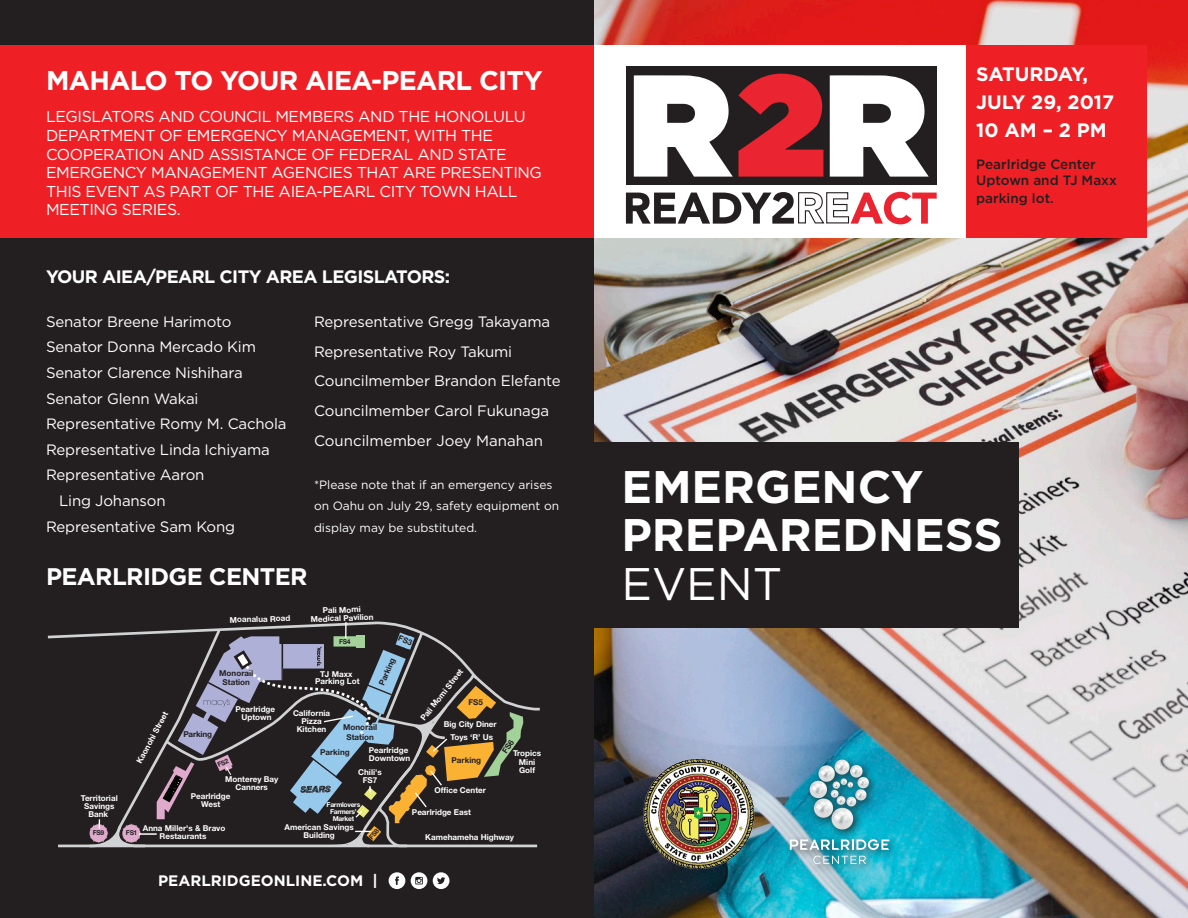
<style>
.page{position:relative;width:1188px;height:918px;background:#fff}
.page>*{position:absolute;margin:0;border:0;box-sizing:border-box;transform-origin:0 0}
.t1{font:700 45.6px/48.6px "Gotham HTF";color:#fff}
.t2{font:700 27px "Gotham HTF";letter-spacing:-.025em;color:#fff}
.t3{font:700 24px "Gotham HTF";letter-spacing:-.025em;color:#fff}
.t4{font:700 19.5px "Gotham HTF";color:#fff}
.t5{font:700 18px "Gotham HTF";letter-spacing:-.035em;color:#fff}
.t6{font:15.75px/18.6px "Gotham HTF";letter-spacing:-.025em;color:#fff}
.t7{font:700 15.15px "Gotham HTF";color:#fff}
.t8{font:15px/25.7px "Gotham HTF";letter-spacing:-.01em;color:#fff}
.t9{font:500 13.5px/16.2px "Gotham HTF";color:#231f20}
.t10{font:12px/21.5px "Gotham HTF";color:#fff}
.t11{font:700 8.1px/8.1px "Helvetica Neue LT Std";color:#fff;text-align:center}
.t12{font:700 8.1px/9.8px "Helvetica Neue LT Std";color:#231f20;text-align:center}
.t13{font:700 8.1px "Helvetica Neue LT Std";letter-spacing:-.03em;color:#231f20}
.t14{font:700 6.75px/6.8px "Helvetica Neue LT Std";letter-spacing:-.04em;color:#fff;text-align:center}
.t15{font:700 6.75px "Helvetica Neue LT Std";letter-spacing:-.05em;color:#231f20}
.s1{font-weight:400}
</style>
<div class="page">
<img style="left:594px;top:0;width:594px;height:918px">
<div style="left:0;top:0;width:594px;height:918px;background:#231f20"></div>
<div style="left:589px;top:443px;width:430px;height:185px;background:#231f20"></div>
<div style="left:0;top:45px;width:1146px;height:192px;background:#ee2026"></div>
<div style="left:594px;top:45px;width:371px;height:192px;background:#fff"></div>
<svg style="left:626px;top:192px;width:311px;height:32px"></svg>
<div style="left:626px;top:66px;width:311px;height:119px;background:#231f20"></div>
<svg style="left:634px;top:73px;width:295px;height:104px"></svg>
<img style="left:641px;top:758px;width:116px;height:113px">
<div style="left:784px;top:754px;width:115px;height:120px;background:#231f20;opacity:.75"></div>
<svg style="left:790px;top:839px;width:99px;height:11px"></svg>
<svg style="left:813px;top:856px;width:53px;height:8px"></svg>
<svg style="left:810px;top:760px;width:59px;height:70px;background:#6fadbb"></svg>
<svg style="left:389px;top:872px;width:16px;height:17px"></svg>
<svg style="left:433px;top:872px;width:16px;height:17px"></svg>
<svg style="left:411px;top:872px;width:16px;height:17px"></svg>
<svg style="left:47px;top:621px;width:493px;height:227px"></svg>
<p class="t2" style="left:46px;top:65px;width:498px">MAHALO TO YOUR AIEA-PEARL CITY</p>
<p class="t6" style="left:46px;top:107px;width:497px">LEGISLATORS AND COUNCIL MEMBERS AND THE HONOLULU DEPARTMENT OF EMERGENCY MANAGEMENT, WITH THE COOPERATION AND ASSISTANCE OF FEDERAL AND STATE EMERGENCY MANAGEMENT AGENCIES THAT ARE PRESENTING THIS EVENT AS PART OF THE AIEA-PEARL CITY TOWN HALL MEETING SERIES.</p>
<p class="t5" style="left:46px;top:267px;width:406px">YOUR AIEA/PEARL CITY AREA LEGISLATORS:</p>
<p class="t8" style="left:46px;top:308px;width:187px">Senator Breene Harimoto</p>
<p class="t8" style="left:46px;top:334px;width:211px">Senator Donna Mercado Kim</p>
<p class="t8" style="left:46px;top:360px;width:198px">Senator Clarence Nishihara</p>
<p class="t8" style="left:46px;top:385px;width:154px">Senator Glenn Wakai</p>
<p class="t8" style="left:46px;top:411px;width:242px">Representative Romy M. Cachola</p>
<p class="t8" style="left:46px;top:436px;width:225px">Representative Linda Ichiyama</p>
<p class="t8" style="left:59px;top:462px;width:147px;text-indent:-13px">Representative Aaron<br>Ling Johanson</p>
<p class="t8" style="left:46px;top:513px;width:191px">Representative Sam Kong</p>
<p class="t8" style="left:314px;top:308px;width:238px">Representative Gregg Takayama</p>
<p class="t8" style="left:314px;top:338px;width:200px">Representative Roy Takumi</p>
<p class="t8" style="left:314px;top:368px;width:248px">Councilmember Brandon Elefante</p>
<p class="t8" style="left:314px;top:398px;width:237px">Councilmember Carol Fukunaga</p>
<p class="t8" style="left:314px;top:428px;width:231px">Councilmember Joey Manahan</p>
<p class="t10" style="left:314px;top:474px;width:247px">*Please note that if an emergency arises on Oahu on July 29, safety equipment on display may be substituted.</p>
<p class="t3" style="left:46px;top:563px;width:263px">PEARLRIDGE CENTER</p>
<p class="t11" style="left:81px;top:794px;width:38px">Territorial<br>Savings<br>Bank</p>
<p class="t15" style="left:93px;top:829px;width:13px">FS9</p>
<p class="t11" style="left:135px;top:761px;width:59px;rotate:-61deg">Kaonohi Street</p>
<p class="t13" style="left:184px;top:729px;width:30px">Parking</p>
<p class="t11" style="left:230px;top:616px;width:62px;rotate:-2deg">Moanalua Road</p>
<p class="t12" style="left:219px;top:668px;width:35px">Monorail<br>Station</p>
<p class="t11" style="left:310px;top:607px;width:64px;rotate:-2deg">Pali Momi<br>Medical Pavilion</p>
<p class="t15" style="left:339px;top:637px;width:13px">FS4</p>
<p class="t11" style="left:315px;top:670px;width:46px;line-height:7.1px">TJ Maxx<br>Parking Lot</p>
<p class="t12" style="left:377px;top:683px;width:31px;rotate:-67deg">Parking</p>
<p class="t11" style="left:236px;top:705px;width:41px">Pearlridge<br>Uptown</p>
<p class="t11" style="left:293px;top:709px;width:39px">California<br>Pizza<br>Kitchen</p>
<p class="t12" style="left:343px;top:723px;width:35px">Monorail<br>Station</p>
<p class="t12" style="left:320px;top:747px;width:31px">Parking</p>
<p class="t11" style="left:369px;top:745px;width:43px;line-height:8.7px;text-align:left">Pearlridge<br>Downtown</p>
<p class="t11" style="left:419px;top:717px;width:65px;rotate:-52deg">Pali Momi Street</p>
<p class="t12" style="left:468px;top:697px;width:16px">FS5</p>
<p class="t11" style="left:444px;top:720px;width:54px">Big City Diner</p>
<p class="t11" style="left:450px;top:733px;width:44px">Toys ‘R’ Us</p>
<p class="t12" style="left:452px;top:755px;width:31px">Parking</p>
<p class="t11" style="left:225px;top:775px;width:55px">Monterey Bay<br>Canners</p>
<p class="t11" style="left:191px;top:792px;width:41px">Pearlridge<br>West</p>
<p class="t11" style="left:358px;top:768px;width:25px">Chili's<br>FS7</p>
<p class="t14" style="left:327px;top:801px;width:35px">Farmlovers<br>Farmers’<br>Market</p>
<p class="t11" style="left:435px;top:786px;width:53px">Office Center</p>
<p class="t11" style="left:412px;top:807px;width:60px">Pearlridge East</p>
<p class="t11" style="left:513px;top:749px;width:30px">Tropics<br>Mini<br>Golf</p>
<p class="t11" style="left:143px;top:824px;width:84px">Anna Miller's &amp; Bravo<br>Restaurants</p>
<p class="t15" style="left:126px;top:829px;width:13px">FS1</p>
<p class="t11" style="left:285px;top:823px;width:71px">American Savings<br>Building</p>
<p class="t11" style="left:425px;top:832px;width:90px">Kamehameha Highway</p>
<p class="t7" style="left:158px;top:872px;width:221px">PEARLRIDGEONLINE.COM |</p>
<p class="t4" style="left:976px;top:63px;width:113px">SATURDAY,</p>
<p class="t4" style="left:976px;top:91px;width:139px">JULY 29, 2017</p>
<p class="t4" style="left:976px;top:119px;width:132px">10 AM – 2 PM</p>
<p class="t9" style="left:976px;top:156px;width:142px">Pearlridge Center<br>Uptown and TJ Maxx</p>
<p class="t9" style="left:976px;top:190px;width:79px">parking lot.</p>
<p class="t1" style="left:621px;top:461px;width:383px">EMERGENCY<br>PREPAREDNESS<br><span class="s1">EVENT</span></p>
</div>
